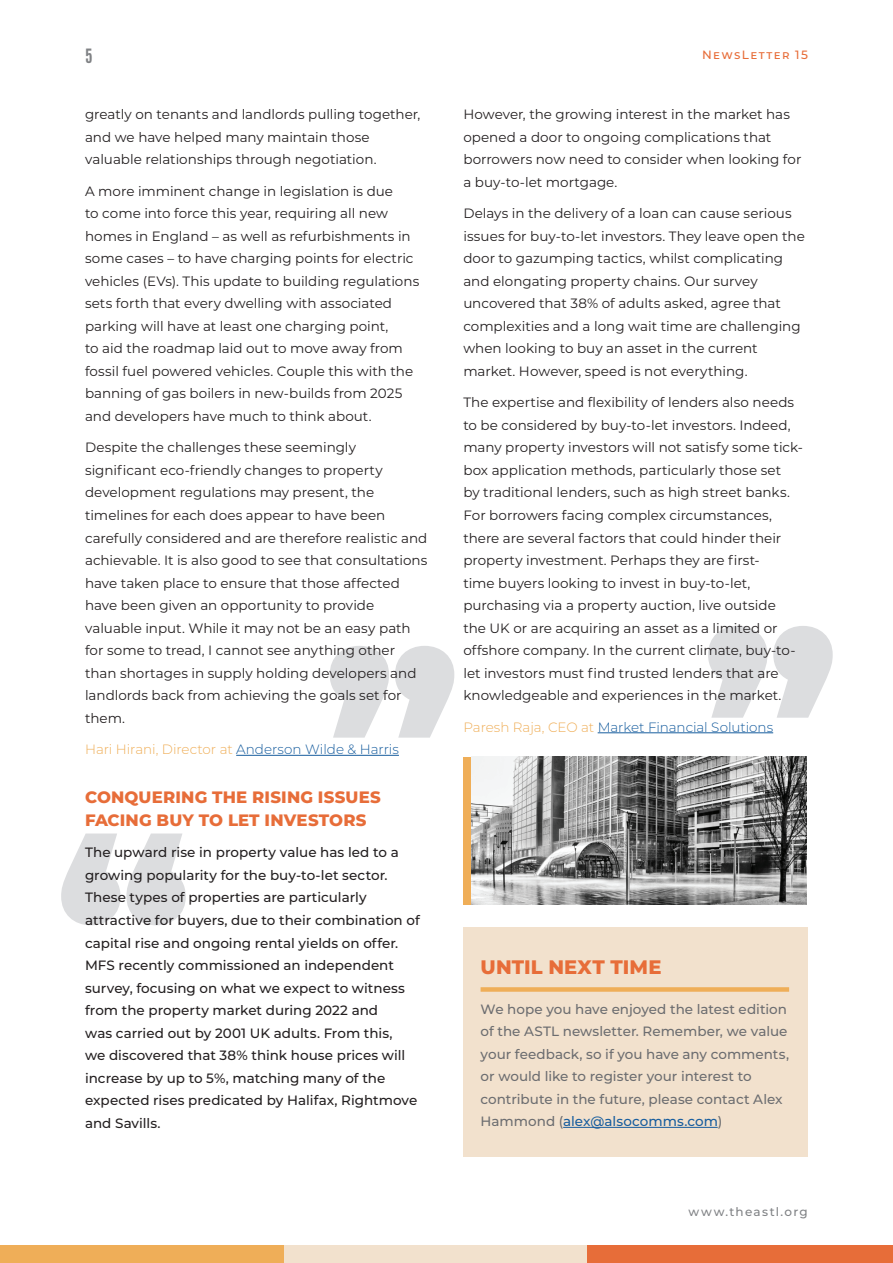
<style>
.page{position:relative;width:893px;height:1263px;background:#fff}
.page>*{position:absolute;margin:0;border:0;box-sizing:border-box;transform-origin:0 0}
.t1{font:900 225px "Montserrat";color:#dcdddf}
.t2{font:800 19.5px "Montserrat";letter-spacing:.005em;color:#e76d39}
.t3{font:800 16.5px/22.5px "Montserrat";letter-spacing:.01em;color:#e76d39}
.t4{font:700 16.5px "Antonio";color:#808285}
.t5{font:13.5px/22.5px "Montserrat";color:#231f20}
.t6{font:500 13.5px/22.5px "Montserrat";color:#231f20}
.t7{font:500 13.5px/22.5px "Montserrat";color:#6c6d70}
.t8{font:300 13.5px "Montserrat";color:#efae58}
.t9{font:300 13.5px "Montserrat";letter-spacing:-.005em;color:#175d9e}
.t10{font:500 12px "Montserrat";color:#808285}
.t11{font:500 12px "Montserrat";letter-spacing:.115em;color:#e76d39}
.s1{color:#175d9e}
.s2{color:#efae58}
</style>
<div class="page">
<hr style="left:236px;top:755px;width:163px;height:1px;background:#175d9e">
<hr style="left:598px;top:732px;width:175px;height:1px;background:#175d9e">
<div style="left:463px;top:756px;width:9px;height:148px;background:#efae58"></div>
<img style="left:472px;top:756px;width:334px;height:148px">
<div style="left:463px;top:927px;width:345px;height:230px;background:#f2e1cd"></div>
<div style="left:481px;top:987px;width:308px;height:5px;background:#efae58"></div>
<hr style="left:563px;top:1127px;width:155px;height:1px;background:#175d9e">
<div style="left:283px;top:1246px;width:305px;height:17px;background:#f2e1cd"></div>
<div style="left:588px;top:1246px;width:305px;height:17px;background:#e76d39"></div>
<div style="left:0;top:1246px;width:283px;height:17px;background:#efae58"></div>
<p class="t4" style="left:85px;top:43px;width:9px">5</p>
<p class="t11" style="left:702px;top:46px;width:107px">NewsLetter 15</p>
<p class="t5" style="left:85px;top:103px;width:337px">greatly on tenants and landlords pulling together, and we have helped many maintain those valuable relationships through negotiation.</p>
<p class="t5" style="left:85px;top:179px;width:336px">A more imminent change in legislation is due<br>to come into force this year, requiring all new homes in England – as well as refurbishments in some cases – to have charging points for electric vehicles (EVs). This update to building regulations sets forth that every dwelling with associated parking will have at least one charging point,<br>to aid the roadmap laid out to move away from fossil fuel powered vehicles. Couple this with the banning of gas boilers in new-builds from 2025 and developers have much to think about.</p>
<p class="t5" style="left:85px;top:436px;width:344px">Despite the challenges these seemingly significant eco-friendly changes to property development regulations may present, the timelines for each does appear to have been carefully considered and are therefore realistic and achievable. It is also good to see that consultations have taken place to ensure that those affected have been given an opportunity to provide valuable input. While it may not be an easy path for some to tread, I cannot see anything other than shortages in supply holding developers and landlords back from achieving the goals set for them.</p>
<p class="t8" style="left:85px;top:740px;width:315px">Hari Hirani, Director at <span class="s1">Anderson Wilde &amp; Harris</span></p>
<p class="t3" style="left:85px;top:785px;width:297px">CONQUERING THE RISING ISSUES<br>FACING BUY TO LET INVESTORS</p>
<p class="t6" style="left:85px;top:841px;width:336px">The upward rise in property value has led to a growing popularity for the buy-to-let sector.<br>These types of properties are particularly attractive for buyers, due to their combination of capital rise and ongoing rental yields on offer.<br>MFS recently commissioned an independent survey, focusing on what we expect to witness from the property market during 2022 and<br>was carried out by 2001 UK adults. From this,<br>we discovered that 38% think house prices will increase by up to 5%, matching many of the expected rises predicated by Halifax, Rightmove and Savills.</p>
<h1 class="t1" style="left:459px;top:819px;width:135px;rotate:-180deg">“</h1>
<h1 class="t1" style="left:57px;top:751px;width:135px">“</h1>
<p class="t5" style="left:463px;top:103px;width:340px">However, the growing interest in the market has opened a door to ongoing complications that borrowers now need to consider when looking for a buy-to-let mortgage.</p>
<p class="t5" style="left:463px;top:202px;width:343px">Delays in the delivery of a loan can cause serious issues for buy-to-let investors. They leave open the door to gazumping tactics, whilst complicating and elongating property chains. Our survey uncovered that 38% of adults asked, agree that complexities and a long wait time are challenging when looking to buy an asset in the current market. However, speed is not everything.</p>
<p class="t5" style="left:463px;top:391px;width:341px">The expertise and flexibility of lenders also needs to be considered by buy-to-let investors. Indeed, many property investors will not satisfy some tick&shy;box application methods, particularly those set<br>by traditional lenders, such as high street banks.<br>For borrowers facing complex circumstances, there are several factors that could hinder their property investment. Perhaps they are first-<br>time buyers looking to invest in buy-to-let, purchasing via a property auction, live outside<br>the UK or are acquiring an asset as a limited or offshore company. In the current climate, buy-to&shy;let investors must find trusted lenders that are knowledgeable and experiences in the market.</p>
<p class="t9" style="left:463px;top:717px;width:311px"><span class="s2">Paresh Raja, CEO at</span> Market Financial Solutions</p>
<h1 class="t1" style="left:837px;top:800px;width:135px;rotate:-180deg">“</h1>
<h2 class="t2" style="left:481px;top:953px;width:182px">UNTIL NEXT TIME</h2>
<p class="t7" style="left:481px;top:997px;width:310px">We hope you have enjoyed the latest edition of the ASTL newsletter. Remember, we value your feedback, so if you have any comments, or would like to register your interest to contribute in the future, please contact Alex Hammond (<span class="s1">alex@alsocomms.com</span>)</p>
<p class="t10" style="left:688px;top:1203px;width:121px">www.theastl.org</p>
</div>
